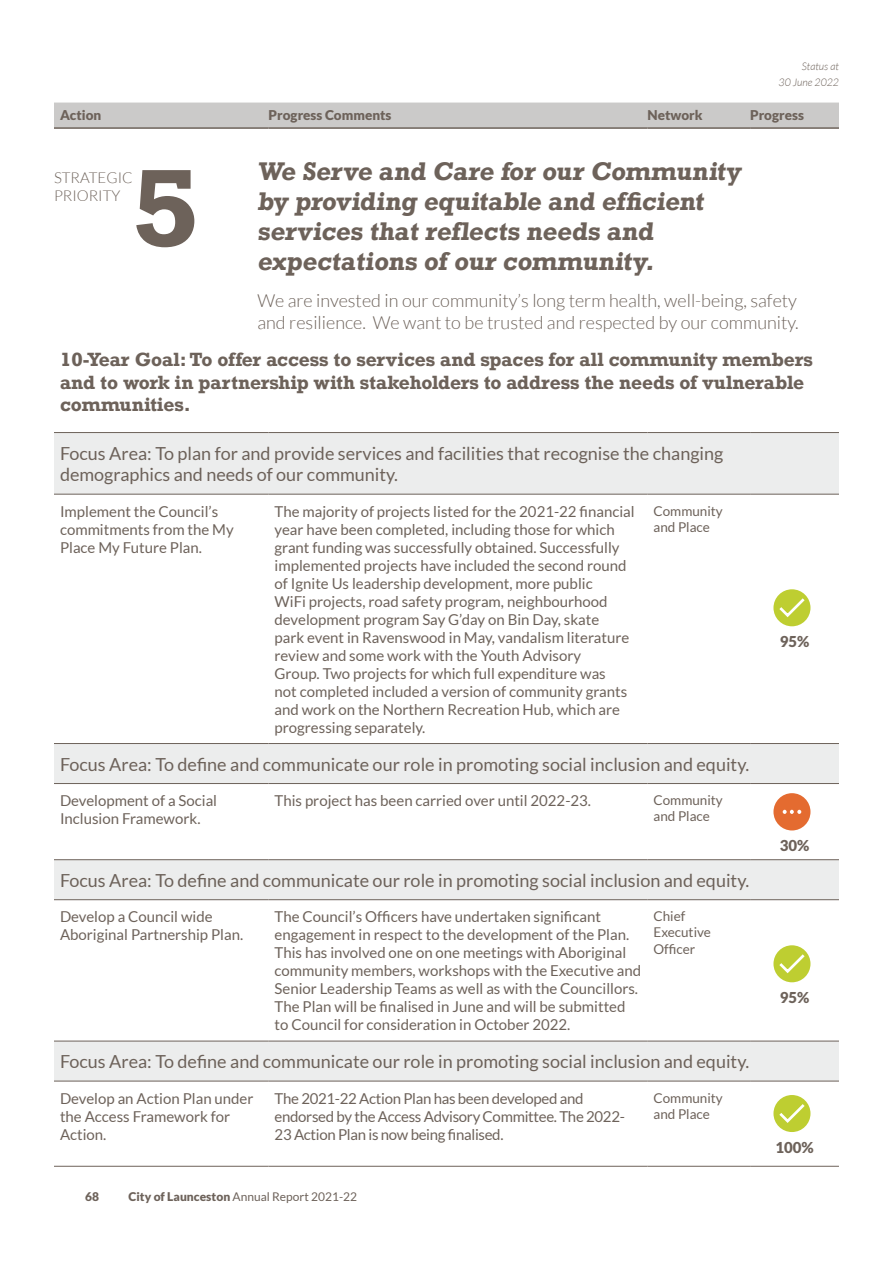
<style>
.page{position:relative;width:893px;height:1263px;background:#fff}
.page>*{position:absolute;margin:0;border:0;box-sizing:border-box;transform-origin:0 0}
.NUM{font:700 103.5px "Rockwell";color:#6d625a}
.TITLE_1__TOC{font:700 24px/30px "Rockwell";color:#6d625a}
.HEAD_4{font:18px/21.6px "Lato";color:#6d625a}
.BODY{font:700 18px/22.5px "Rockwell";color:#6d625a}
.BODY-2{font:300 18px/22.5px "Lato";color:#6d625a}
.BODY-3{font:15px/18px "Lato";color:#6d625a}
.DOT_2{font:15px/18px "Lato";color:#6d625a}
.BODY-4{font:15px/18px "Lato";letter-spacing:-.02em;color:#6d625a}
.TITLE_1__TOC-2{font:300 15px/18px "Lato";color:#6d625a}
.BODY-5{font:900 15px "Lato";color:#6d625a}
.BODY-6{font:13.5px/16.2px "Lato";color:#6d625a}
.BODY_1{font:900 13.5px "Lato";color:#6d625a}
.t1{font:12px "Lato";color:#6d625a}
.t2{font:900 12px "Lato";color:#6d625a}
.BODY-7{font:italic 300 10.5px "Lato";color:#6d625a}
.s1{font-weight:900}
</style>
<div class="page">
<div style="left:54px;top:103px;width:785px;height:24px;background:#cbcac9"></div>
<svg style="left:54px;top:433px;width:785px;height:648px"></svg>
<hr style="left:54px;top:743px;width:215px;height:1px;background:#6d625a">
<hr style="left:269px;top:743px;width:378px;height:1px;background:#6d625a">
<hr style="left:647px;top:743px;width:103px;height:1px;background:#6d625a">
<hr style="left:750px;top:743px;width:89px;height:1px;background:#6d625a">
<hr style="left:54px;top:783px;width:215px;height:1px;background:#6d625a">
<hr style="left:269px;top:783px;width:378px;height:1px;background:#6d625a">
<hr style="left:647px;top:783px;width:103px;height:1px;background:#6d625a">
<hr style="left:750px;top:783px;width:89px;height:1px;background:#6d625a">
<hr style="left:54px;top:859px;width:215px;height:1px;background:#6d625a">
<hr style="left:269px;top:859px;width:378px;height:1px;background:#6d625a">
<hr style="left:647px;top:859px;width:103px;height:1px;background:#6d625a">
<hr style="left:750px;top:859px;width:89px;height:1px;background:#6d625a">
<hr style="left:54px;top:899px;width:215px;height:1px;background:#6d625a">
<hr style="left:269px;top:899px;width:378px;height:1px;background:#6d625a">
<hr style="left:647px;top:899px;width:103px;height:1px;background:#6d625a">
<hr style="left:750px;top:899px;width:89px;height:1px;background:#6d625a">
<hr style="left:54px;top:1041px;width:215px;height:1px;background:#6d625a">
<hr style="left:269px;top:1041px;width:378px;height:1px;background:#6d625a">
<hr style="left:647px;top:1041px;width:103px;height:1px;background:#6d625a">
<hr style="left:750px;top:1041px;width:89px;height:1px;background:#6d625a">
<hr style="left:54px;top:1081px;width:215px;height:1px;background:#6d625a">
<hr style="left:269px;top:1081px;width:378px;height:1px;background:#6d625a">
<hr style="left:647px;top:1081px;width:103px;height:1px;background:#6d625a">
<hr style="left:750px;top:1081px;width:89px;height:1px;background:#6d625a">
<hr style="left:54px;top:1166px;width:215px;height:1px;background:#6d625a">
<hr style="left:269px;top:1166px;width:378px;height:1px;background:#6d625a">
<hr style="left:647px;top:1166px;width:103px;height:1px;background:#6d625a">
<hr style="left:750px;top:1166px;width:89px;height:1px;background:#6d625a">
<hr style="left:54px;top:494px;width:215px;height:1px;background:#6d625a">
<hr style="left:269px;top:494px;width:378px;height:1px;background:#6d625a">
<hr style="left:647px;top:494px;width:103px;height:1px;background:#6d625a">
<hr style="left:750px;top:494px;width:89px;height:1px;background:#6d625a">
<hr style="left:54px;top:432px;width:215px;height:1px;background:#6d625a">
<hr style="left:269px;top:432px;width:378px;height:1px;background:#6d625a">
<hr style="left:647px;top:432px;width:103px;height:1px;background:#6d625a">
<hr style="left:750px;top:432px;width:89px;height:1px;background:#6d625a">
<hr style="left:54px;top:127px;width:215px;height:2px;background:#6d625a">
<hr style="left:269px;top:127px;width:378px;height:2px;background:#6d625a">
<hr style="left:647px;top:127px;width:103px;height:2px;background:#6d625a">
<hr style="left:750px;top:127px;width:89px;height:2px;background:#6d625a">
<div style="left:773px;top:589px;width:37px;height:37px;background:#bece31;border-radius:50%"></div>
<svg style="left:776px;top:595px;width:31px;height:24px"></svg>
<div style="left:773px;top:945px;width:37px;height:37px;background:#bece31;border-radius:50%"></div>
<svg style="left:776px;top:951px;width:31px;height:24px"></svg>
<div style="left:773px;top:1095px;width:37px;height:37px;background:#bece31;border-radius:50%"></div>
<svg style="left:776px;top:1101px;width:31px;height:24px"></svg>
<div style="left:773px;top:793px;width:37px;height:37px;background:#e46b30;border-radius:50%"></div>
<svg style="left:783px;top:810px;width:18px;height:4px"></svg>
<p class="BODY-7" style="left:802px;top:60px;width:39px">Status at</p>
<p class="BODY-7" style="left:779px;top:76px;width:62px">30 June 2022</p>
<p class="BODY_1" style="left:60px;top:108px;width:43px">Action</p>
<p class="BODY_1" style="left:269px;top:108px;width:124px">Progress Comments</p>
<p class="BODY_1" style="left:647px;top:108px;width:57px">Network</p>
<p class="BODY_1" style="left:750px;top:108px;width:55px">Progress</p>
<p class="TITLE_1__TOC-2" style="left:54px;top:168px;width:80px">STRATEGIC<br>PRIORITY</p>
<p class="NUM" style="left:133px;top:142px;width:67px">5</p>
<p class="TITLE_1__TOC" style="left:257px;top:156px;width:489px">We Serve and Care for our Community by providing equitable and efficient services that reflects needs and expectations of our community.</p>
<p class="BODY-2" style="left:257px;top:289px;width:543px">We are invested in our community’s long term health, well-being, safety and resilience. We want to be trusted and respected by our community.</p>
<p class="BODY" style="left:60px;top:348px;width:754px">10-Year Goal: To offer access to services and spaces for all community members and to work in partnership with stakeholders to address the needs of vulnerable communities.</p>
<p class="HEAD_4" style="left:60px;top:442px;width:665px">Focus Area: To plan for and provide services and facilities that recognise the changing demographics and needs of our community.</p>
<p class="DOT_2" style="left:60px;top:502px;width:175px">Implement the Council’s commitments from the My<br>Place My Future Plan.</p>
<p class="BODY-3" style="left:275px;top:502px;width:362px">The majority of projects listed for the 2021-22 financial year have been completed, including those for which grant funding was successfully obtained. Successfully implemented projects have included the second round of Ignite Us leadership development, more public<br>WiFi projects, road safety program, neighbourhood development program Say G’day on Bin Day, skate<br>park event in Ravenswood in May, vandalism literature review and some work with the Youth Advisory<br>Group. Two projects for which full expenditure was<br>not completed included a version of community grants and work on the Northern Recreation Hub, which are progressing separately.</p>
<p class="BODY-6" style="left:653px;top:503px;width:71px">Community and Place</p>
<p class="HEAD_4" style="left:60px;top:753px;width:691px">Focus Area: To define and communicate our role in promoting social inclusion and equity.</p>
<p class="DOT_2" style="left:60px;top:792px;width:159px">Development of a Social<br>Inclusion Framework.</p>
<p class="BODY-3" style="left:275px;top:792px;width:318px">This project has been carried over until 2022-23.</p>
<p class="BODY-6" style="left:653px;top:792px;width:71px">Community and Place</p>
<p class="BODY-5" style="left:780px;top:633px;width:31px">95%</p>
<p class="HEAD_4" style="left:60px;top:869px;width:691px">Focus Area: To define and communicate our role in promoting social inclusion and equity.</p>
<p class="DOT_2" style="left:60px;top:908px;width:185px">Develop a Council wide<br>Aboriginal Partnership Plan.</p>
<p class="BODY-3" style="left:275px;top:908px;width:368px">The Council’s Officers have undertaken significant engagement in respect to the development of the Plan.<br>This has involved one on one meetings with Aboriginal community members, workshops with the Executive and Senior Leadership Teams as well as with the Councillors.<br>The Plan will be finalised in June and will be submitted to Council for consideration in October 2022.</p>
<p class="BODY-6" style="left:653px;top:908px;width:59px">Chief<br>Executive<br>Officer</p>
<p class="HEAD_4" style="left:60px;top:1051px;width:691px">Focus Area: To define and communicate our role in promoting social inclusion and equity.</p>
<p class="DOT_2" style="left:60px;top:1089px;width:195px">Develop an Action Plan under the Access Framework for<br>Action.</p>
<p class="BODY-4" style="left:275px;top:1089px;width:352px">The 2021-22 Action Plan has been developed and endorsed by the Access Advisory Committee. The 2022-<br>23 Action Plan is now being finalised.</p>
<p class="BODY-6" style="left:653px;top:1089px;width:71px">Community and Place</p>
<p class="t2" style="left:85px;top:1189px;width:15px">68</p>
<p class="t1" style="left:129px;top:1190px;width:230px"><span class="s1">City of Launceston</span> Annual Report 2021-22</p>
<p class="BODY-5" style="left:780px;top:837px;width:31px">30%</p>
<p class="BODY-5" style="left:780px;top:988px;width:31px">95%</p>
<p class="BODY-5" style="left:775px;top:1138px;width:40px">100%</p>
</div>
